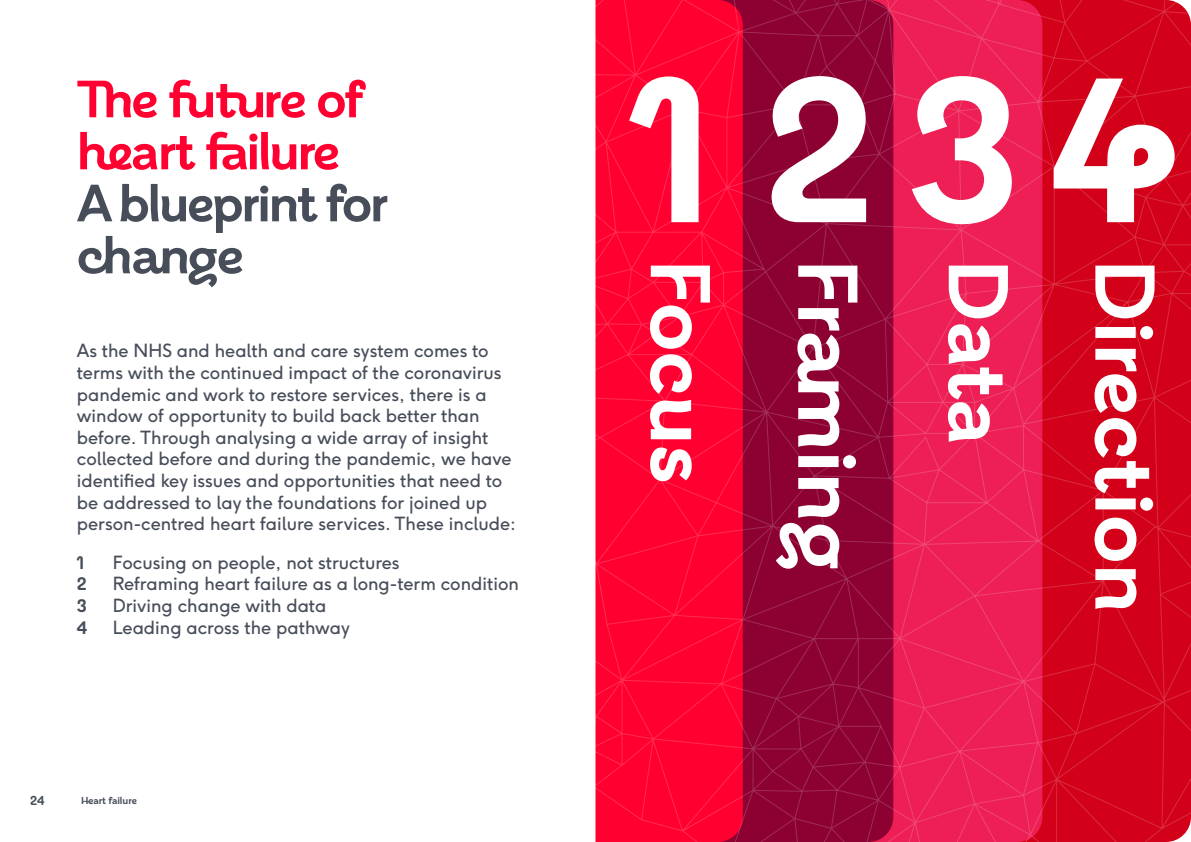
<style>
.page{position:relative;width:1191px;height:842px;background:#fff}
.page>*{position:absolute;margin:0;border:0;box-sizing:border-box;transform-origin:0 0}
.t1{font:700 204px "BHF Beats";color:#fff}
.t2{font:700 84px "BHF Beats";color:#fff}
.t3{font:700 52px/52px "BHF Beats";letter-spacing:-.04em;color:#ff0030}
.t4{font:700 52px/52px "BHF Beats";letter-spacing:-.04em;color:#474e5a}
.t5{font:18px/21.6px "F37 Ginger";color:#474e5a}
.t6{font:700 18px "BHF Beats";color:#474e5a}
.t7{font:700 12.9px "BHF Beats";color:#474e5a}
.t8{font:700 10px "BHF Beats";color:#474e5a}
</style>
<div class="page">
<svg style="left:595px;top:0;width:56px;height:842px;background:#ff0433"></svg>
<svg style="left:651px;top:0;width:540px;height:842px;background:#ce0b36"></svg>
<h3 class="t3" style="left:77px;top:74px;width:288px">The future of heart failure</h3>
<h3 class="t4" style="left:77px;top:178px;width:313px">A blueprint for change</h3>
<p class="t5" style="left:77px;top:340px;width:440px">As the NHS and health and care system comes to terms with the continued impact of the coronavirus pandemic and work to restore services, there is a window of opportunity to build back better than before. Through analysing a wide array of insight collected before and during the pandemic, we have identified key issues and opportunities that need to be addressed to lay the foundations for joined up person-centred heart failure services. These include:</p>
<p class="t6" style="left:77px;top:552px;width:9px">1</p>
<p class="t5" style="left:113px;top:551px;width:288px">Focusing on people, not structures</p>
<p class="t6" style="left:77px;top:573px;width:11px">2</p>
<p class="t5" style="left:113px;top:573px;width:407px">Reframing heart failure as a long-term condition</p>
<p class="t6" style="left:77px;top:595px;width:12px">3</p>
<p class="t5" style="left:113px;top:594px;width:215px">Driving change with data</p>
<p class="t6" style="left:77px;top:616px;width:13px">4</p>
<p class="t5" style="left:113px;top:616px;width:238px">Leading across the pathway</p>
<p class="t7" style="left:30px;top:792px;width:16px">24</p>
<p class="t8" style="left:81px;top:795px;width:57px">Heart failure</p>
<h1 class="t1" style="left:629px;top:29px;width:550px">1234</h1>
<h2 class="t2" style="left:730px;top:259px;width:226px;rotate:90deg">Focus</h2>
<h2 class="t2" style="left:878px;top:259px;width:313px;rotate:90deg">Framing</h2>
<h2 class="t2" style="left:1028px;top:259px;width:187px;rotate:90deg">Data</h2>
<h2 class="t2" style="left:1175px;top:259px;width:355px;rotate:90deg">Direction</h2>
</div>
